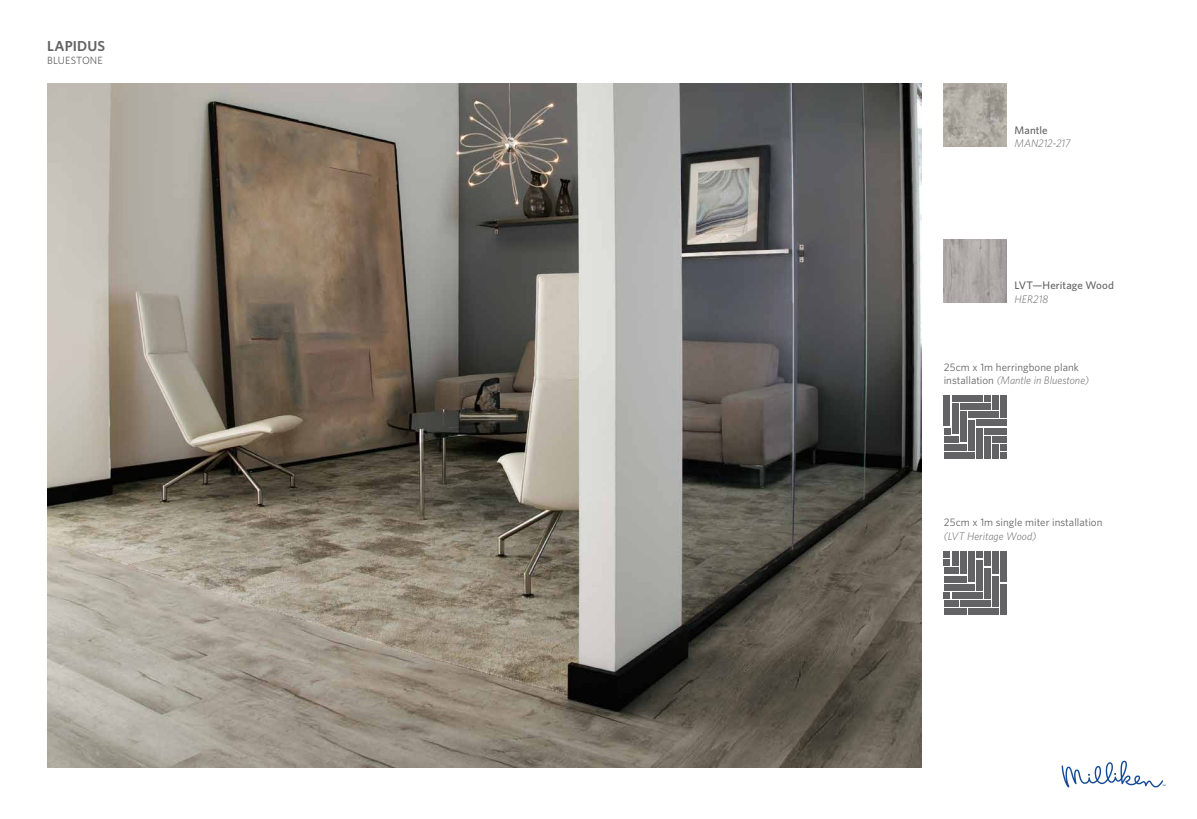
<style>
.page{position:relative;width:1197px;height:819px;background:#fff}
.page>*{position:absolute;margin:0;border:0;box-sizing:border-box;transform-origin:0 0}
.t1{font:600 14.44px "Whitney";letter-spacing:.005em;color:#636365}
.t2{font:10.94px/13.1px "Whitney";letter-spacing:.005em;color:#636365}
.t3{font:italic 300 10.94px "Whitney";letter-spacing:.005em;color:#636365}
.t4{font:500 10.94px "Whitney";letter-spacing:.005em;color:#636365}
.t5{font:10.5px "Whitney";letter-spacing:.015em;color:#636365}
.s1{font-weight:300;font-style:italic}
</style>
<div class="page">
<svg style="left:1062px;top:761px;width:104px;height:27px"></svg>
<img style="left:47px;top:84px;width:874px;height:683px">
<img style="left:944px;top:84px;width:63px;height:63px">
<img style="left:944px;top:240px;width:63px;height:63px">
<div style="left:944px;top:395px;width:6px;height:31px;background:#636365"></div>
<div style="left:952px;top:404px;width:6px;height:30px;background:#636365"></div>
<div style="left:960px;top:412px;width:6px;height:30px;background:#636365"></div>
<div style="left:968px;top:420px;width:6px;height:30px;background:#636365"></div>
<div style="left:976px;top:428px;width:7px;height:30px;background:#636365"></div>
<div style="left:984px;top:436px;width:7px;height:22px;background:#636365"></div>
<div style="left:952px;top:396px;width:31px;height:6px;background:#636365"></div>
<div style="left:960px;top:404px;width:31px;height:6px;background:#636365"></div>
<div style="left:968px;top:412px;width:31px;height:6px;background:#636365"></div>
<div style="left:976px;top:420px;width:31px;height:6px;background:#636365"></div>
<div style="left:984px;top:428px;width:23px;height:6px;background:#636365"></div>
<svg style="left:944px;top:428px;width:6px;height:6px"></svg>
<div style="left:944px;top:436px;width:14px;height:6px;background:#636365"></div>
<div style="left:944px;top:444px;width:22px;height:6px;background:#636365"></div>
<div style="left:944px;top:452px;width:30px;height:6px;background:#636365"></div>
<div style="left:984px;top:396px;width:7px;height:6px;background:#636365"></div>
<div style="left:992px;top:396px;width:7px;height:14px;background:#636365"></div>
<div style="left:1000px;top:396px;width:7px;height:22px;background:#636365"></div>
<div style="left:992px;top:444px;width:7px;height:14px;background:#636365"></div>
<div style="left:992px;top:436px;width:15px;height:6px;background:#636365"></div>
<div style="left:1000px;top:444px;width:7px;height:6px;background:#636365"></div>
<div style="left:1000px;top:452px;width:7px;height:6px;background:#636365"></div>
<div style="left:1000px;top:584px;width:7px;height:31px;background:#636365"></div>
<div style="left:992px;top:576px;width:7px;height:31px;background:#636365"></div>
<div style="left:984px;top:568px;width:7px;height:31px;background:#636365"></div>
<div style="left:976px;top:560px;width:7px;height:30px;background:#636365"></div>
<div style="left:968px;top:551px;width:6px;height:31px;background:#636365"></div>
<div style="left:960px;top:551px;width:6px;height:23px;background:#636365"></div>
<div style="left:968px;top:608px;width:31px;height:7px;background:#636365"></div>
<div style="left:960px;top:600px;width:31px;height:7px;background:#636365"></div>
<div style="left:952px;top:592px;width:31px;height:7px;background:#636365"></div>
<div style="left:944px;top:584px;width:30px;height:6px;background:#636365"></div>
<div style="left:944px;top:576px;width:22px;height:6px;background:#636365"></div>
<div style="left:952px;top:551px;width:6px;height:15px;background:#636365"></div>
<div style="left:944px;top:568px;width:14px;height:6px;background:#636365"></div>
<svg style="left:944px;top:560px;width:6px;height:6px"></svg>
<div style="left:944px;top:551px;width:6px;height:7px;background:#636365"></div>
<div style="left:944px;top:608px;width:22px;height:7px;background:#636365"></div>
<div style="left:944px;top:600px;width:14px;height:7px;background:#636365"></div>
<div style="left:944px;top:592px;width:6px;height:7px;background:#636365"></div>
<div style="left:1000px;top:551px;width:7px;height:31px;background:#636365"></div>
<div style="left:992px;top:552px;width:7px;height:22px;background:#636365"></div>
<div style="left:984px;top:551px;width:7px;height:15px;background:#636365"></div>
<div style="left:976px;top:552px;width:7px;height:6px;background:#636365"></div>
<h1 class="t1" style="left:47px;top:36px;width:59px">LAPIDUS</h1>
<p class="t5" style="left:47px;top:53px;width:57px">BLUESTONE</p>
<p class="t4" style="left:1015px;top:122px;width:35px">Mantle</p>
<p class="t3" style="left:1015px;top:136px;width:57px">MAN212-217</p>
<p class="t4" style="left:1015px;top:278px;width:101px">LVT—Heritage Wood</p>
<p class="t3" style="left:1015px;top:291px;width:35px">HER218</p>
<p class="t2" style="left:944px;top:360px;width:147px">25cm x 1m herringbone plank installation <span class="s1">(Mantle in Bluestone)</span></p>
<p class="t2" style="left:944px;top:516px;width:160px">25cm x 1m single miter installation</p>
<p class="t3" style="left:944px;top:528px;width:94px">(LVT Heritage Wood)</p>
</div>
